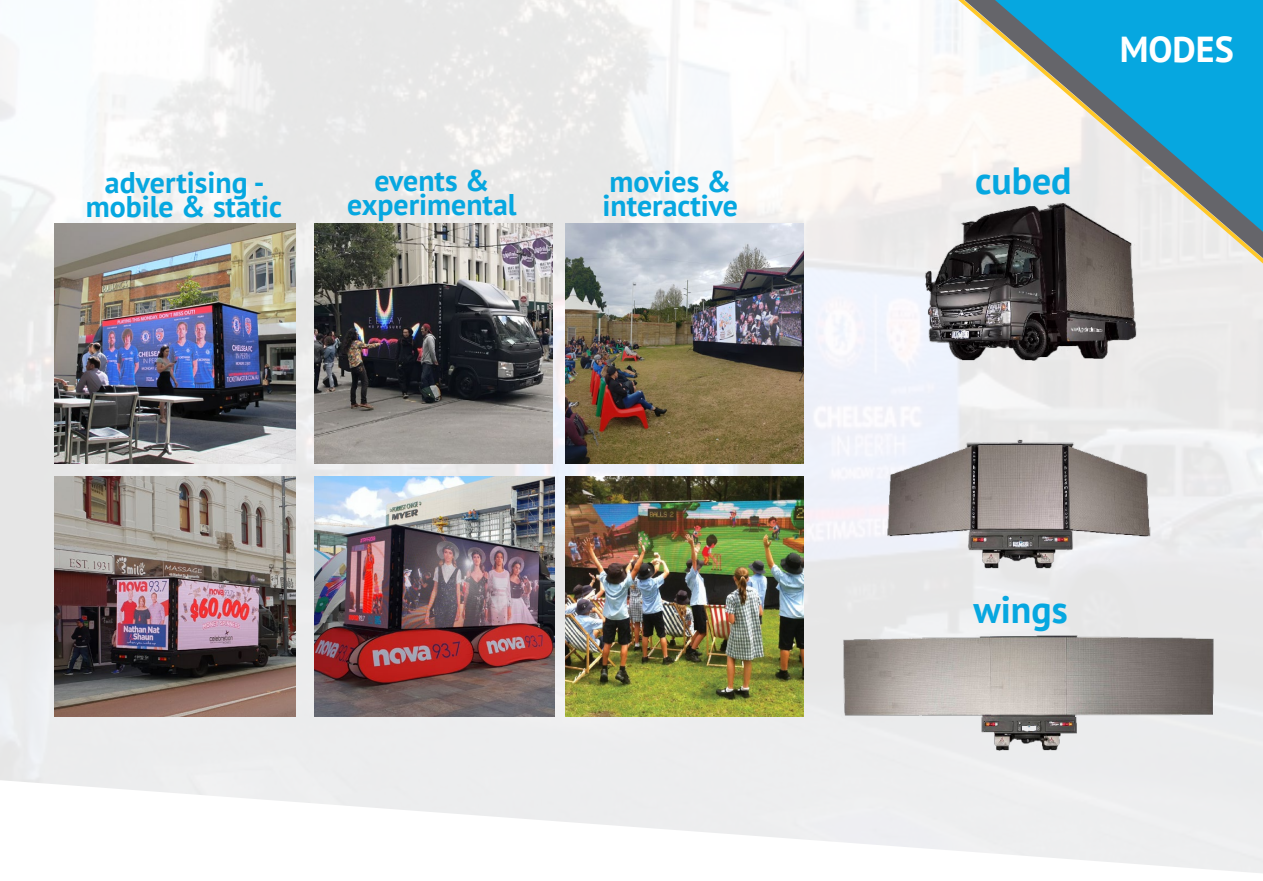
<style>
.page{position:relative;width:1263px;height:881px;background:#fff}
.page>*{position:absolute;margin:0;border:0;box-sizing:border-box;transform-origin:0 0}
.t1{font:700 37.8px "PT Sans";color:#06a7e0}
.t2{font:700 36px "PT Sans";color:#fff}
.t3{font:700 29.85px/24px "PT Sans";color:#06a7e0;text-align:center}
</style>
<div class="page">
<img style="left:0;top:0;width:1263px;height:779px">
<img style="left:314px;top:223px;width:238px;height:240px">
<img style="left:565px;top:476px;width:238px;height:240px">
<img style="left:841px;top:589px;width:376px;height:190px">
<img style="left:830px;top:392px;width:376px;height:204px">
<img style="left:812px;top:165px;width:29px;height:219px">
<img style="left:314px;top:476px;width:241px;height:240px">
<img style="left:55px;top:476px;width:241px;height:240px">
<img style="left:55px;top:223px;width:241px;height:240px">
<img style="left:565px;top:223px;width:238px;height:240px">
<svg style="left:841px;top:0;width:422px;height:472px"></svg>
<svg style="left:0;top:779px;width:1263px;height:94px;fill:#f1f1f3"></svg>
<p class="t3" style="left:86px;top:169px;width:198px">advertising - mobile &amp; static</p>
<p class="t3" style="left:347px;top:168px;width:171px">events &amp; experimental</p>
<p class="t3" style="left:603px;top:169px;width:137px;text-align:left">movies &amp; interactive</p>
<p class="t1" style="left:975px;top:155px;width:98px">cubed</p>
<p class="t2" style="left:1120px;top:26px;width:116px">MODES</p>
<p class="t1" style="left:973px;top:584px;width:96px">wings</p>
</div>
